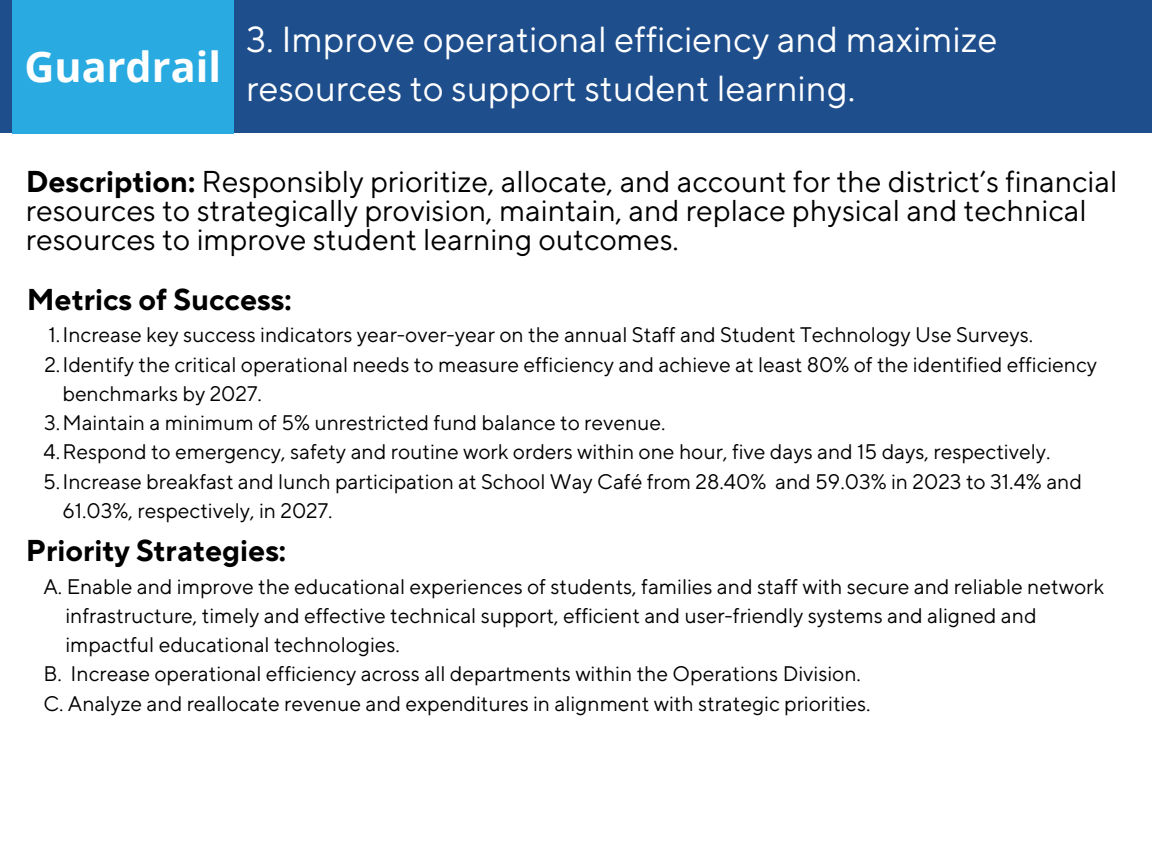
<style>
.page{position:relative;width:1152px;height:864px;background:#fff}
.page>*{position:absolute;margin:0;border:0;box-sizing:border-box;transform-origin:0 0}
.t1{font:700 41.4px "Noto Sans";color:#fff}
.t2{font:36px/49.5px "TT Norms Pro";color:#fff}
.t3{font:30px/29.2px "TT Norms Pro";color:#000}
.t4{font:700 30px "TT Norms Pro";color:#000}
.t5{font:21px/29.2px "TT Norms Pro";color:#000}
.s1{font-weight:700}
</style>
<div class="page">
<div style="left:0;top:0;width:1152px;height:133px;background:#1e4e8b"></div>
<div style="left:12px;top:0;width:221px;height:133px;background:#29aae1"></div>
<p class="t1" style="left:25px;top:38px;width:198px">Guardrail</p>
<p class="t2" style="left:246px;top:16px;width:753px">3. Improve operational efficiency and maximize resources to support student learning.</p>
<p class="t3" style="left:26px;top:168px;width:1093px"><span class="s1">Description:</span> Responsibly prioritize, allocate, and account for the district’s financial resources to strategically provision, maintain, and replace physical and technical resources to improve student learning outcomes.</p>
<p class="t4" style="left:27px;top:281px;width:267px">Metrics of Success:</p>
<p class="t5" style="left:49px;top:321px;width:986px">1.Increase key success indicators year-over-year on the annual Staff and Student Technology Use Surveys.</p>
<p class="t5" style="left:62px;top:350px;width:1036px;text-indent:-18px">2.Identify the critical operational needs to measure efficiency and achieve at least 80% of the identified efficiency benchmarks by 2027.</p>
<p class="t5" style="left:44px;top:409px;width:623px">3.Maintain a minimum of 5% unrestricted fund balance to revenue.</p>
<p class="t5" style="left:44px;top:438px;width:1008px">4.Respond to emergency, safety and routine work orders within one hour, five days and 15 days, respectively.</p>
<p class="t5" style="left:62px;top:467px;width:1021px;text-indent:-19px">5.Increase breakfast and lunch participation at School Way Café from 28.40% and 59.03% in 2023 to 31.4% and<br>61.03%, respectively, in 2027.</p>
<p class="t4" style="left:26px;top:533px;width:262px">Priority Strategies:</p>
<p class="t5" style="left:43px;top:573px;width:1062px">A. Enable and improve the educational experiences of students, families and staff with secure and reliable network</p>
<p class="t5" style="left:65px;top:602px;width:973px">infrastructure, timely and effective technical support, efficient and user-friendly systems and aligned and</p>
<p class="t5" style="left:65px;top:631px;width:336px">impactful educational technologies.</p>
<p class="t5" style="left:43px;top:660px;width:819px">B. Increase operational efficiency across all departments within the Operations Division.</p>
<p class="t5" style="left:43px;top:690px;width:829px">C. Analyze and reallocate revenue and expenditures in alignment with strategic priorities.</p>
</div>
